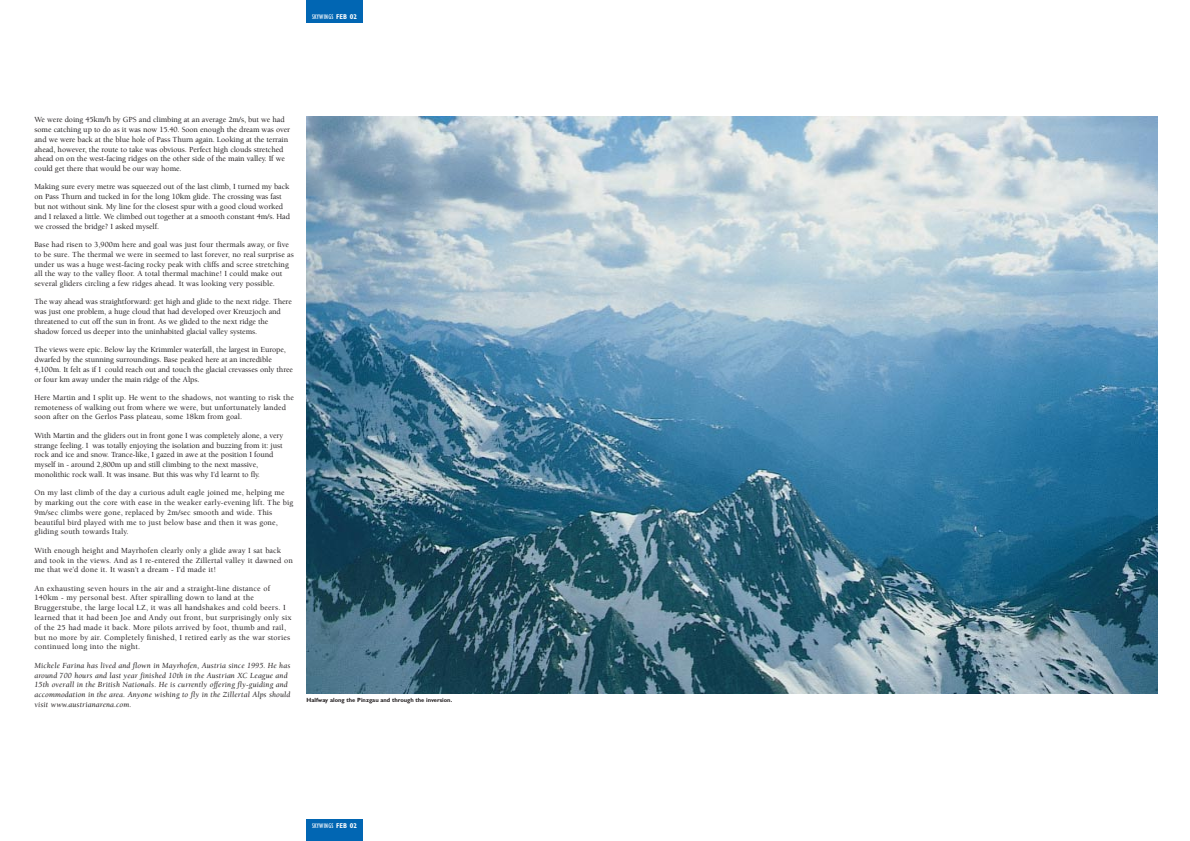
<style>
.page{position:relative;width:1190px;height:841px;background:#fff}
.page>*{position:absolute;margin:0;border:0;box-sizing:border-box;transform-origin:0 0}
.t1{font:500 8px/9.8px "Berkeley";letter-spacing:-.01em;color:#231f20}
.t2{font:500 8px/9.8px "Berkeley";letter-spacing:.015em;color:#231f20}
.t3{font:500 8px/9.8px "Berkeley";letter-spacing:.02em;color:#231f20}
.t4{font:italic 8px/9.8px "Berkeley";letter-spacing:.015em;color:#231f20}
.t5{font:500 8px/9.8px "Berkeley";letter-spacing:.01em;color:#231f20}
.t6{font:condensed 7px "Gill Sans";letter-spacing:.03em;color:#fff}
.t7{font:700 6px "Gill Sans";color:#231f20}
.s1{font-weight:700}
</style>
<div class="page">
<div style="left:306px;top:0;width:57px;height:23px;background:#0166b3"></div>
<img style="left:306px;top:116px;width:851px;height:578px">
<div style="left:306px;top:819px;width:57px;height:22px;background:#0166b3"></div>
<p class="t6" style="left:312px;top:15px;width:47px">SKYWINGS <span class="s1">FEB 02</span></p>
<p class="t1" style="left:35px;top:115px;width:257px">We were doing 45km/h by GPS and climbing at an average 2m/s, but we had some catching up to do as it was now 15.40. Soon enough the dream was over and we were back at the blue hole of Pass Thurn again. Looking at the terrain ahead, however, the route to take was obvious. Perfect high clouds stretched ahead on on the west-facing ridges on the other side of the main valley. If we could get there that would be our way home.</p>
<p class="t1" style="left:35px;top:183px;width:257px">Making sure every metre was squeezed out of the last climb, I turned my back on Pass Thurn and tucked in for the long 10km glide. The crossing was fast but not without sink. My line for the closest spur with a good cloud worked and I relaxed a little. We climbed out together at a smooth constant 4m/s. Had we crossed the bridge? I asked myself.</p>
<p class="t1" style="left:35px;top:240px;width:261px">Base had risen to 3,900m here and goal was just four thermals away, or five to be sure. The thermal we were in seemed to last forever, no real surprise as under us was a huge west-facing rocky peak with cliffs and scree stretching all the way to the valley floor. A total thermal machine! I could make out several gliders circling a few ridges ahead. It was looking very possible.</p>
<p class="t1" style="left:35px;top:298px;width:259px">The way ahead was straightforward: get high and glide to the next ridge. There was just one problem, a huge cloud that had developed over Kreuzjoch and threatened to cut off the sun in front. As we glided to the next ridge the shadow forced us deeper into the uninhabited glacial valley systems.</p>
<p class="t1" style="left:35px;top:345px;width:260px">The views were epic. Below lay the Krimmler waterfall, the largest in Europe, dwarfed by the stunning surroundings. Base peaked here at an incredible 4,100m. It felt as if I could reach out and touch the glacial crevasses only three or four km away under the main ridge of the Alps.</p>
<p class="t5" style="left:35px;top:393px;width:261px">Here Martin and I split up. He went to the shadows, not wanting to risk the remoteness of walking out from where we were, but unfortunately landed soon after on the Gerlos Pass plateau, some 18km from goal.</p>
<p class="t1" style="left:35px;top:431px;width:250px">With Martin and the gliders out in front gone I was completely alone, a very strange feeling. I was totally enjoying the isolation and buzzing from it: just rock and ice and snow. Trance-like, I gazed in awe at the position I found myself in - around 2,800m up and still climbing to the next massive, monolithic rock wall. It was insane. But this was why I’d learnt to fly.</p>
<p class="t2" style="left:35px;top:489px;width:260px">On my last climb of the day a curious adult eagle joined me, helping me by marking out the core with ease in the weaker early-evening lift. The big 9m/sec climbs were gone, replaced by 2m/sec smooth and wide. This beautiful bird played with me to just below base and then it was gone, gliding south towards Italy.</p>
<p class="t2" style="left:35px;top:546px;width:260px">With enough height and Mayrhofen clearly only a glide away I sat back and took in the views. And as I re-entered the Zillertal valley it dawned on me that we’d done it. It wasn’t a dream - I’d made it!</p>
<p class="t3" style="left:35px;top:584px;width:259px">An exhausting seven hours in the air and a straight-line distance of 140km - my personal best. After spiralling down to land at the Bruggerstube, the large local LZ, it was all handshakes and cold beers. I learned that it had been Joe and Andy out front, but surprisingly only six of the 25 had made it back. More pilots arrived by foot, thumb and rail, but no more by air. Completely finished, I retired early as the war stories continued long into the night.</p>
<p class="t4" style="left:35px;top:661px;width:257px">Mickele Farina has lived and flown in Mayrhofen, Austria since 1995. He has around 700 hours and last year finished 10th in the Austrian XC League and 15th overall in the British Nationals. He is currently offering fly-guiding and accommodation in the area. Anyone wishing to fly in the Zillertal Alps should visit www.austrianarena.com.</p>
<p class="t7" style="left:307px;top:698px;width:147px">Halfway along the Pinzgau and through the inversion.</p>
<p class="t6" style="left:312px;top:823px;width:47px">SKYWINGS <span class="s1">FEB 02</span></p>
</div>
